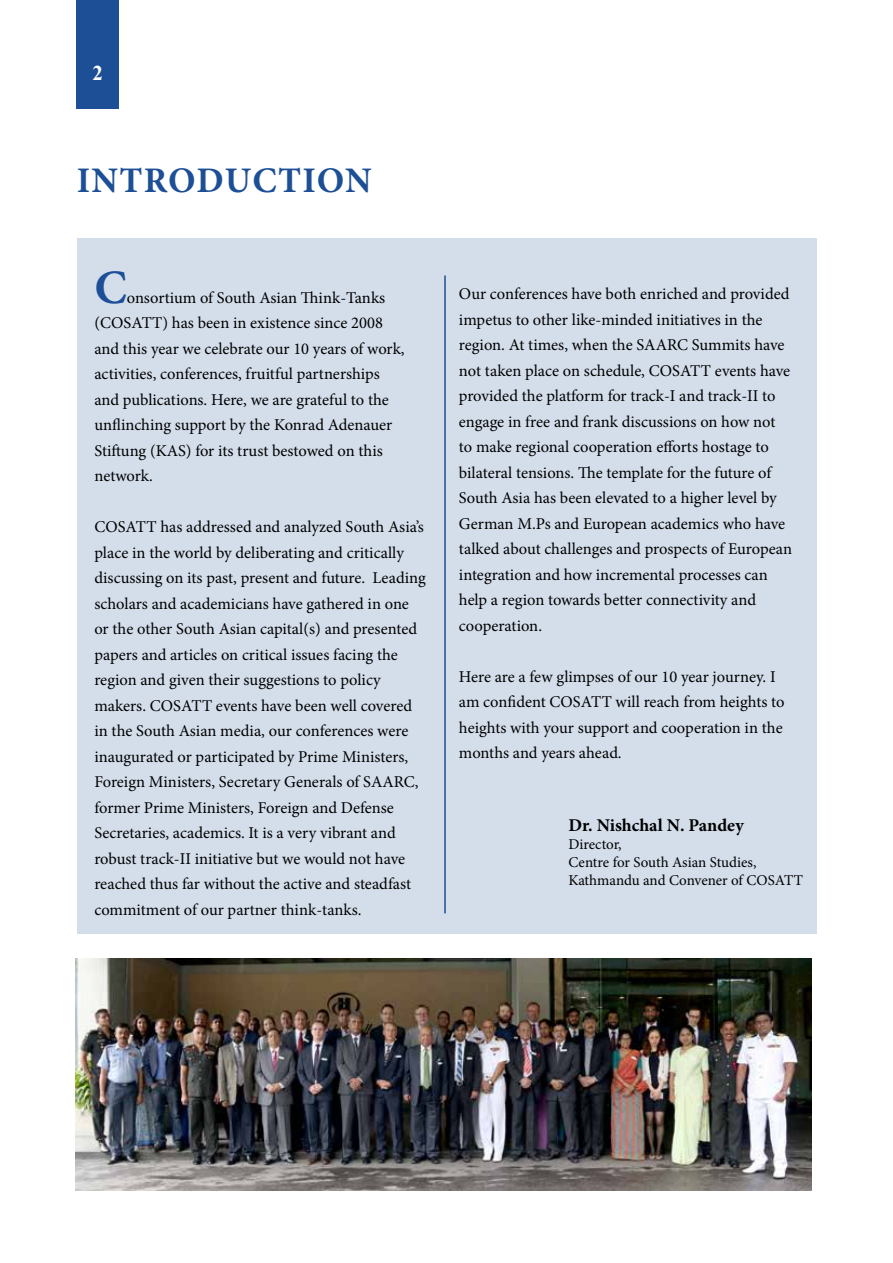
<style>
.page{position:relative;width:893px;height:1263px;background:#fff}
.page>*{position:absolute;margin:0;border:0;box-sizing:border-box;transform-origin:0 0}
.t1{font:700 48px "Minion Pro";color:#1d4f96}
.t2{font:700 36px "Minion Pro";letter-spacing:.035em;color:#1d4f96}
.t3{font:700 21px "Times New Roman";color:#fff}
.t4{font:700 18px "Minion Pro";color:#000}
.t5{font:16.5px/25.5px "Minion Pro";color:#000}
.t6{font:15px/18px "Minion Pro";letter-spacing:-.005em;color:#000}
</style>
<div class="page">
<div style="left:77px;top:0;width:42px;height:108px;background:#1d4f96"></div>
<div style="left:77px;top:238px;width:739px;height:695px;background:#d4deeb"></div>
<img style="left:75px;top:959px;width:737px;height:232px">
<hr style="left:444px;top:276px;width:2px;height:637px;background:#1d4f96">
<p class="t3" style="left:92px;top:59px;width:12px">2</p>
<h2 class="t2" style="left:77px;top:155px;width:297px">Introduction</h2>
<h1 class="t1" style="left:94px;top:254px;width:31px">C</h1>
<p class="t5" style="left:94px;top:285px;width:312px;text-indent:32px">onsortium of South Asian Think-Tanks (COSATT) has been in existence since 2008 and this year we celebrate our 10 years of work, activities, conferences, fruitful partnerships and publications. Here, we are grateful to the unflinching support by the Konrad Adenauer Stiftung (KAS) for its trust bestowed on this network.</p>
<p class="t5" style="left:94px;top:514px;width:333px">COSATT has addressed and analyzed South Asia’s place in the world by deliberating and critically discussing on its past, present and future. Leading scholars and academicians have gathered in one or the other South Asian capital(s) and presented papers and articles on critical issues facing the region and given their suggestions to policy makers. COSATT events have been well covered in the South Asian media, our conferences were inaugurated or participated by Prime Ministers, Foreign Ministers, Secretary Generals of SAARC, former Prime Ministers, Foreign and Defense Secretaries, academics. It is a very vibrant and robust track-II initiative but we would not have reached thus far without the active and steadfast commitment of our partner think-tanks.</p>
<p class="t5" style="left:459px;top:281px;width:335px">Our conferences have both enriched and provided impetus to other like-minded initiatives in the region. At times, when the SAARC Summits have not taken place on schedule, COSATT events have provided the platform for track-I and track-II to engage in free and frank discussions on how not to make regional cooperation efforts hostage to bilateral tensions. The template for the future of South Asia has been elevated to a higher level by German M.Ps and European academics who have talked about challenges and prospects of European integration and how incremental processes can help a region towards better connectivity and cooperation.</p>
<p class="t5" style="left:459px;top:664px;width:327px">Here are a few glimpses of our 10 year journey. I am confident COSATT will reach from heights to heights with your support and cooperation in the months and years ahead.</p>
<p class="t4" style="left:568px;top:812px;width:177px">D r. Nishchal N. Pandey</p>
<p class="t6" style="left:568px;top:835px;width:236px">Director,<br>Centre for South Asian Studies,<br>Kathmandu and Convener of COSATT</p>
</div>
